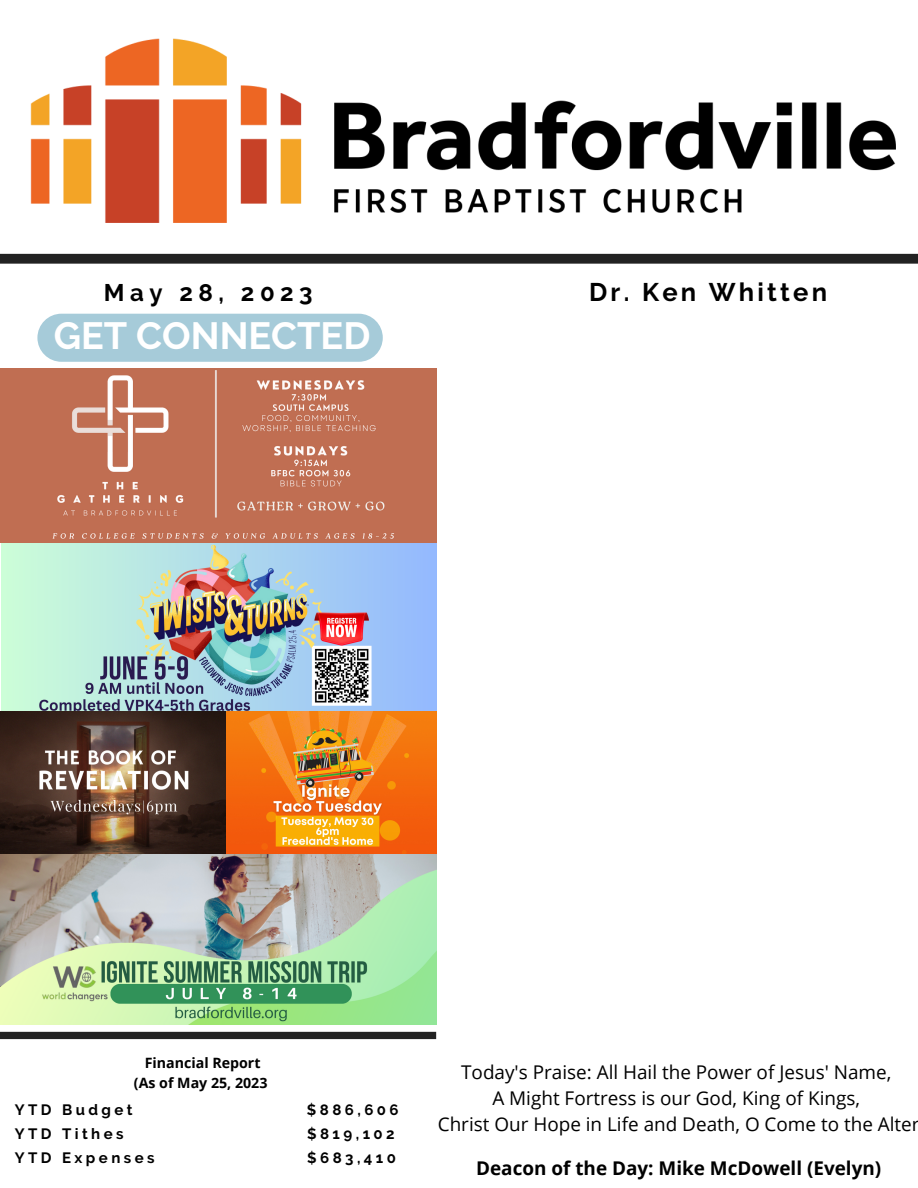
<style>
.page{position:relative;width:918px;height:1188px;background:#fff}
.page>*{position:absolute;margin:0;border:0;box-sizing:border-box;transform-origin:0 0}
.t1{font:700 37.8px "Raleway";color:#fff}
.t2{font:700 25.5px "Raleway";letter-spacing:.125em;color:#000}
.t3{font:700 24px "Raleway";letter-spacing:.23em;color:#000}
.t4{font:18.9px "Open Sans";color:#000}
.t5{font:700 18.9px "Open Sans";color:#000}
.t6{font:700 15px "Raleway";letter-spacing:.23em;color:#000}
.t7{font:700 14.25px "Open Sans";color:#000}
</style>
<div class="page">
<svg style="left:0;top:254px;width:918px;height:10px;background:#323232"></svg>
<img style="left:300px;top:100px;width:618px;height:162px">
<img style="left:30px;top:38px;width:344px;height:193px">
<div style="left:0;top:1032px;width:436px;height:7px;background:#222"></div>
<div style="left:37px;top:314px;width:346px;height:48px;background:#a6cbd9;border-radius:24px"></div>
<img style="left:1px;top:369px;width:436px;height:484px">
<img style="left:0;top:847px;width:436px;height:178px">
<p class="t3" style="left:104px;top:278px;width:210px">May 28, 2023</p>
<p class="t1" style="left:54px;top:313px;width:318px">GET CONNECTED</p>
<p class="t2" style="left:589px;top:277px;width:240px">Dr. Ken Whitten</p>
<p class="t7" style="left:145px;top:1053px;width:117px">Financial Report</p>
<p class="t7" style="left:134px;top:1072px;width:135px">(As of May 25, 2023</p>
<p class="t6" style="left:15px;top:1101px;width:119px">YTD Budget</p>
<p class="t6" style="left:15px;top:1125px;width:110px">YTD Tithes</p>
<p class="t6" style="left:15px;top:1149px;width:141px">YTD Expenses</p>
<p class="t6" style="left:307px;top:1101px;width:93px">$886,606</p>
<p class="t6" style="left:307px;top:1125px;width:89px">$819,102</p>
<p class="t6" style="left:307px;top:1149px;width:90px">$683,410</p>
<p class="t4" style="left:461px;top:1059px;width:432px">Today's Praise: All Hail the Power of Jesus' Name,</p>
<p class="t4" style="left:492px;top:1085px;width:369px">A Might Fortress is our God, King of Kings,</p>
<p class="t4" style="left:438px;top:1111px;width:483px">Christ Our Hope in Life and Death, O Come to the Alter</p>
<p class="t5" style="left:476px;top:1154px;width:407px">Deacon of the Day: Mike McDowell (Evelyn)</p>
</div>
